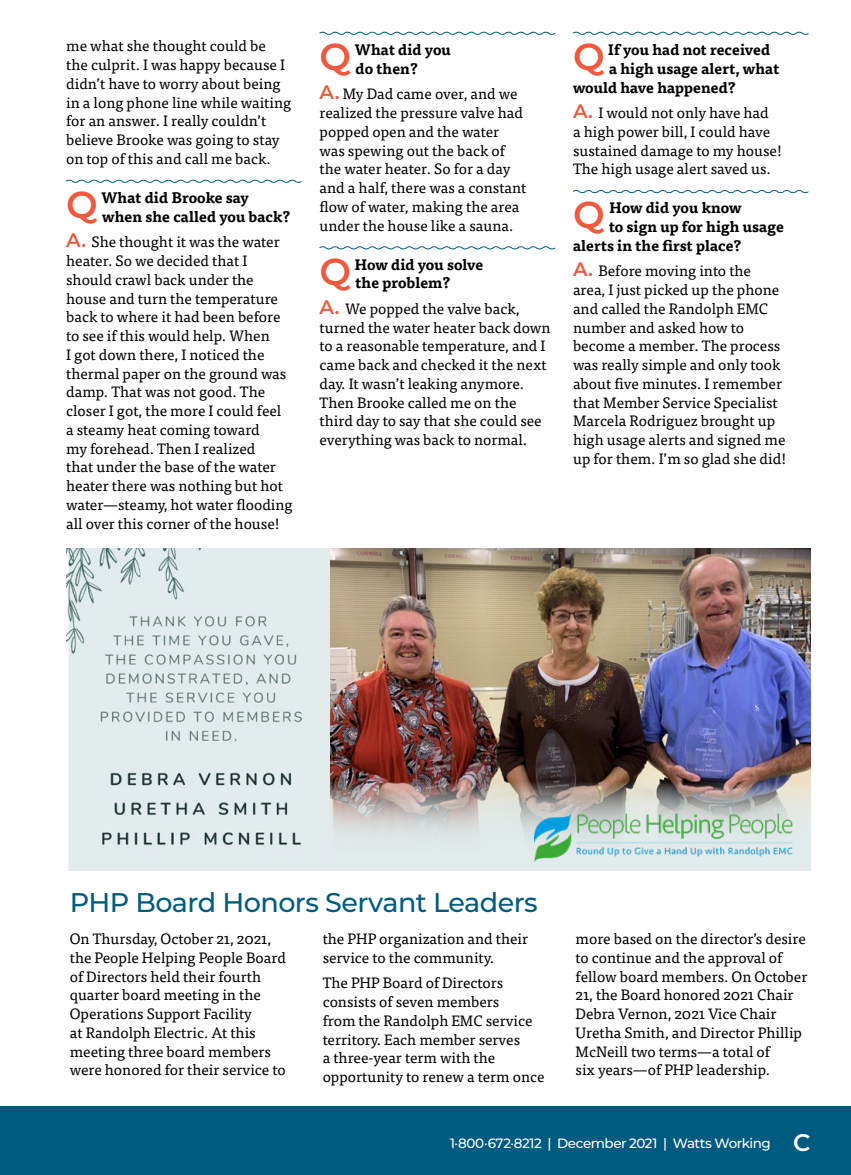
<style>
.page{position:relative;width:851px;height:1175px;background:#fff}
.page>*{position:absolute;margin:0;border:0;box-sizing:border-box;transform-origin:0 0}
.t1{font:600 37.5px "Montserrat";color:#f0593d}
.h2_sans_lime{font:500 27px "Montserrat";letter-spacing:-.02em;color:#005b80}
.t2{font:15px/18.8px "Tisa Pro";color:#000}
.t3{font:700 15px/18.8px "Tisa Pro";color:#000}
.t4{font:500 13.5px "Montserrat";letter-spacing:-.035em;color:#fff}
.s1{font-family:"Montserrat";font-weight:600;font-size:19.5px;color:#f0593d}
.s2{font-weight:600;font-size:24px}
</style>
<div class="page">
<div style="left:0;top:1105px;width:850px;height:69px;background:#005b80"></div>
<svg style="left:66px;top:179px;width:236px;height:4px"></svg>
<svg style="left:319px;top:31px;width:237px;height:4px"></svg>
<svg style="left:319px;top:246px;width:237px;height:4px"></svg>
<svg style="left:572px;top:31px;width:237px;height:4px"></svg>
<svg style="left:572px;top:190px;width:237px;height:4px"></svg>
<img style="left:66px;top:548px;width:744px;height:322px">
<img style="left:329px;top:781px;width:481px;height:89px">
<img style="left:534px;top:810px;width:258px;height:51px">
<p class="t2" style="left:66px;top:36px;width:227px">me what she thought could be the culprit. I was happy because I didn’t have to worry about being in a long phone line while waiting for an answer. I really couldn’t believe Brooke was going to stay on top of this and call me back.</p>
<p class="t1" style="left:66px;top:178px;width:33px">Q</p>
<p class="t3" style="left:101px;top:187px;width:191px">What did Brooke say when she called you back?</p>
<p class="t2" style="left:66px;top:232px;width:228px"><span class="s1">A.</span> She thought it was the water heater. So we decided that I should crawl back under the house and turn the temperature back to where it had been before to see if this would help. When<br>I got down there, I noticed the thermal paper on the ground was damp. That was not good. The closer I got, the more I could feel a steamy heat coming toward<br>my forehead. Then I realized<br>that under the base of the water heater there was nothing but hot water—steamy, hot water flooding all over this corner of the house!</p>
<p class="t1" style="left:319px;top:30px;width:33px">Q</p>
<p class="t3" style="left:354px;top:39px;width:98px">What did you do then?</p>
<p class="t2" style="left:319px;top:84px;width:208px"><span class="s1">A.</span> My Dad came over, and we realized the pressure valve had popped open and the water was spewing out the back of the water heater. So for a day and a half, there was a constant flow of water, making the area under the house like a sauna.</p>
<p class="t1" style="left:319px;top:245px;width:33px">Q</p>
<p class="t3" style="left:354px;top:254px;width:130px">How did you solve the problem?</p>
<p class="t2" style="left:319px;top:298px;width:232px"><span class="s1">A.</span> We popped the valve back, turned the water heater back down to a reasonable temperature, and I came back and checked it the next day. It wasn’t leaking anymore.<br>Then Brooke called me on the third day to say that she could see everything was back to normal.</p>
<p class="t1" style="left:573px;top:30px;width:33px">Q</p>
<p class="t3" style="left:607px;top:39px;width:164px">If you had not received</p>
<p class="t3" style="left:609px;top:58px;width:172px">a high usage alert, what</p>
<p class="t3" style="left:573px;top:77px;width:164px">would have happened?</p>
<p class="t2" style="left:573px;top:103px;width:210px"><span class="s1">A.</span> I would not only have had<br>a high power bill, I could have sustained damage to my house!<br>The high usage alert saved us.</p>
<p class="t1" style="left:573px;top:188px;width:33px">Q</p>
<p class="t3" style="left:609px;top:198px;width:134px">How did you know</p>
<p class="t3" style="left:609px;top:216px;width:176px">to sign up for high usage</p>
<p class="t3" style="left:573px;top:235px;width:170px">alerts in the first place?</p>
<p class="t2" style="left:573px;top:261px;width:215px"><span class="s1">A.</span> Before moving into the area, I just picked up the phone and called the Randolph EMC number and asked how to become a member. The process was really simple and only took about five minutes. I remember that Member Service Specialist<br>Marcela Rodriguez brought up high usage alerts and signed me up for them. I’m so glad she did!</p>
<p class="h2_sans_lime" style="left:70px;top:883px;width:469px">PHP Board Honors Servant Leaders</p>
<p class="t2" style="left:70px;top:928px;width:218px">On Thursday, October 21, 2021, the People Helping People Board of Directors held their fourth quarter board meeting in the<br>Operations Support Facility<br>at Randolph Electric. At this meeting three board members were honored for their service to</p>
<p class="t2" style="left:322px;top:928px;width:207px">the PHP organization and their service to the community.</p>
<p class="t2" style="left:322px;top:973px;width:223px">The PHP Board of Directors consists of seven members<br>from the Randolph EMC service territory. Each member serves<br>a three-year term with the opportunity to renew a term once</p>
<p class="t2" style="left:575px;top:928px;width:233px">more based on the director’s desire to continue and the approval of fellow board members. On October<br>21, the Board honored 2021 Chair<br>Debra Vernon, 2021 Vice Chair<br>Uretha Smith, and Director Phillip<br>McNeill two terms—a total of<br>six years—of PHP leadership.</p>
<p class="t4" style="left:450px;top:1134px;width:362px">1·800·672·8212 | December 2021 | Watts Working <span class="s2">C</span></p>
</div>
